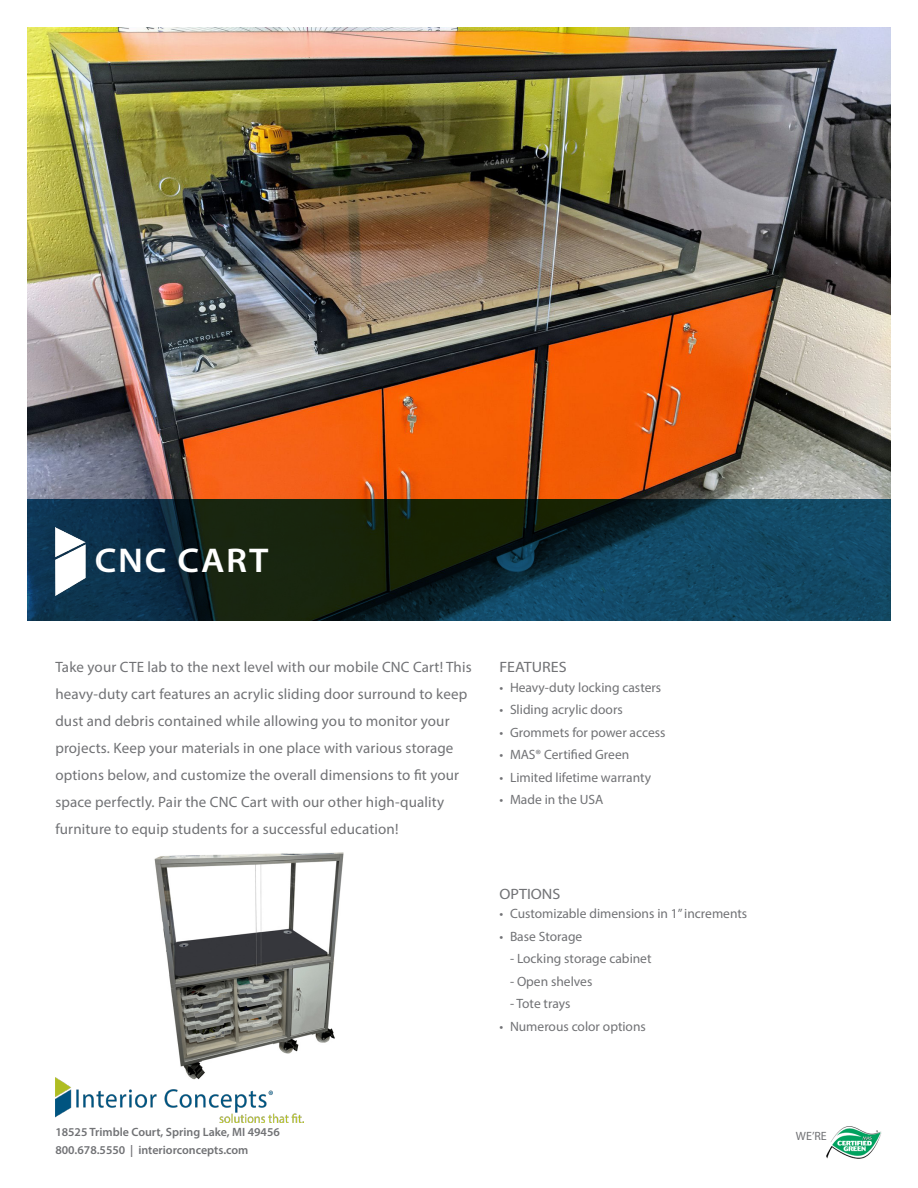
<style>
.page{position:relative;width:918px;height:1188px;background:#fff}
.page>*{position:absolute;margin:0;border:0;box-sizing:border-box;transform-origin:0 0}
.t1{font:600 34.5px "Myriad Pro";letter-spacing:.045em;color:#fff;scale:1.07 1}
.t2{font:15px/27px "Myriad Pro";letter-spacing:.01em;color:#717275}
.t3{font:15px "Myriad Pro";letter-spacing:.01em;color:#717275;scale:1.07 1}
.t4{font:13.5px "Myriad Pro";color:#717275}
.t5{font:600 12px "Myriad Pro";color:#717275}
.t6{font:12px "Myriad Pro";color:#717275}
</style>
<div class="page">
<img style="left:27px;top:27px;width:864px;height:472px">
<svg style="left:27px;top:499px;width:864px;height:122px;background:#11323a"></svg>
<img style="left:46px;top:527px;width:52px;height:69px">
<img style="left:55px;top:1078px;width:249px;height:44px">
<img style="left:826px;top:1126px;width:56px;height:33px">
<img style="left:144px;top:852px;width:200px;height:232px">
<p class="t1" style="left:95px;top:538px;width:164px">CNC CART</p>
<p class="t2" style="left:55px;top:654px;width:418px">Take your CTE lab to the next level with our mobile CNC Cart! This heavy-duty cart features an acrylic sliding door surround to keep dust and debris contained while allowing you to monitor your projects. Keep your materials in one place with various storage options below, and customize the overall dimensions to fit your space perfectly. Pair the CNC Cart with our other high-quality furniture to equip students for a successful education!</p>
<p class="t3" style="left:500px;top:658px;width:64px">FEATURES</p>
<p class="t4" style="left:500px;top:679px;width:163px">• Heavy-duty locking casters</p>
<p class="t4" style="left:500px;top:701px;width:125px">• Sliding acrylic doors</p>
<p class="t4" style="left:500px;top:724px;width:168px">• Grommets for power access</p>
<p class="t4" style="left:500px;top:746px;width:131px">• MAS® Certified Green</p>
<p class="t4" style="left:500px;top:769px;width:153px">• Limited lifetime warranty</p>
<p class="t4" style="left:500px;top:791px;width:105px">• Made in the USA</p>
<p class="t3" style="left:500px;top:885px;width:58px">OPTIONS</p>
<p class="t4" style="left:500px;top:906px;width:249px">• Customizable dimensions in 1” increments</p>
<p class="t4" style="left:500px;top:928px;width:84px">• Base Storage</p>
<p class="t4" style="left:510px;top:951px;width:143px">- Locking storage cabinet</p>
<p class="t4" style="left:510px;top:973px;width:84px">- Open shelves</p>
<p class="t4" style="left:510px;top:996px;width:62px">- Tote trays</p>
<p class="t4" style="left:500px;top:1018px;width:148px">• Numerous color options</p>
<p class="t5" style="left:55px;top:1124px;width:226px">18525 Trimble Court, Spring Lake, MI 49456</p>
<p class="t5" style="left:55px;top:1142px;width:195px">800.678.5550 | interiorconcepts.com</p>
<p class="t6" style="left:796px;top:1129px;width:32px">WE’RE</p>
</div>
